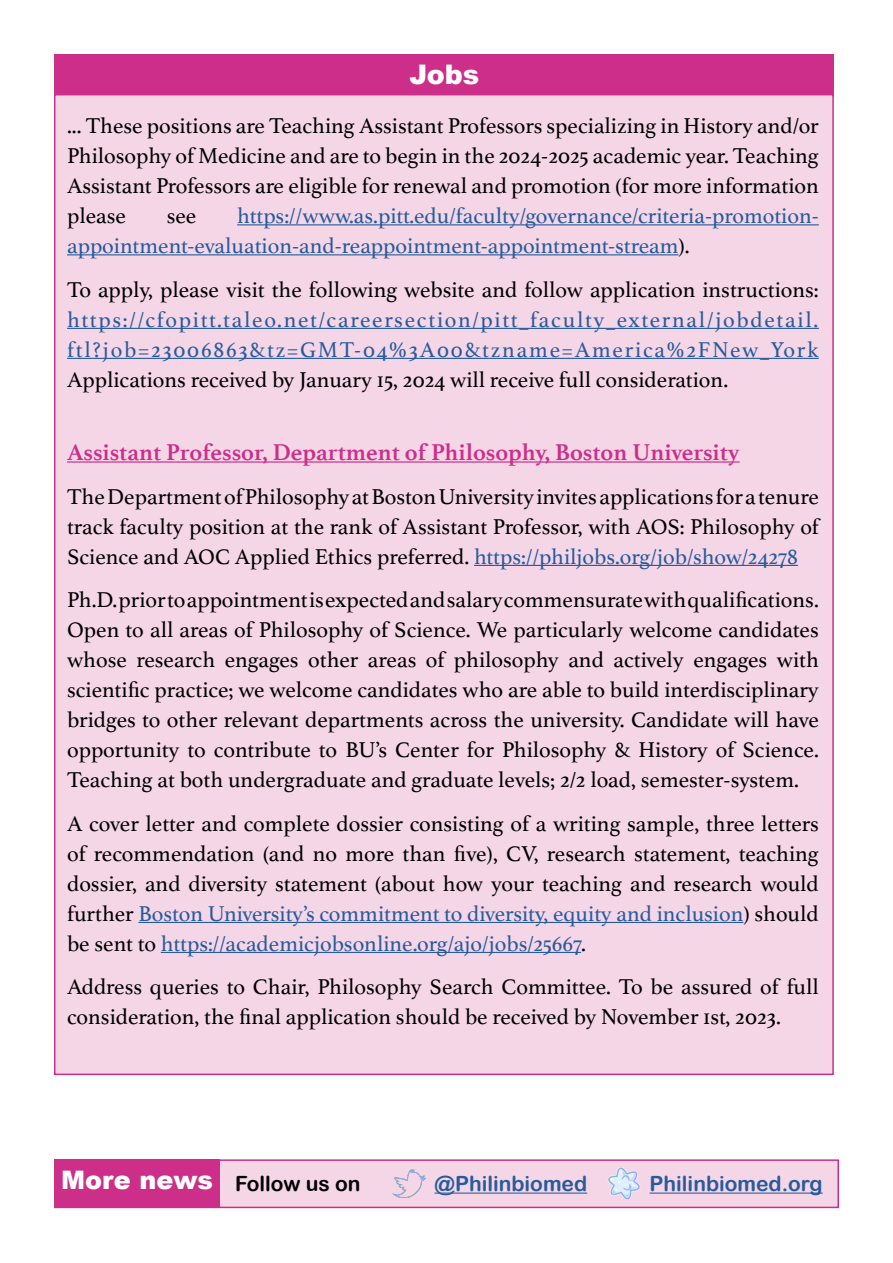
<style>
.page{position:relative;width:893px;height:1263px;background:#fff}
.page>*{position:absolute;margin:0;border:0;box-sizing:border-box;transform-origin:0 0}
.t1{font:900 27px "Arial";color:#fff}
.t2{font:700 24px "Athelas";color:#cd2e89}
.t3{font:22.5px/30px "Athelas";color:#000;text-align:justify}
.t4{font:22.5px/30px "Athelas";letter-spacing:.075em;color:#275b9b}
.t5{font:22.5px/30px "Athelas";color:#275b9b}
.t6{font:21px "Arial Rounded MT Bold";color:#275b9b}
.t7{font:21px "Arial Rounded MT Bold";color:#000}
.s1{color:#000}
.s2{color:#275b9b}
.s3{font-family:"Arial";font-weight:900;font-size:25.5px;color:#fff}
</style>
<div class="page">
<div style="left:54px;top:1159px;width:785px;height:49px;background:#f5d6e7;border:2px solid #cd2e89"></div>
<div style="left:54px;top:1159px;width:165px;height:48px;background:#cd2e89"></div>
<img style="left:393px;top:1169px;width:32px;height:28px">
<hr style="left:434px;top:1192px;width:153px;height:1px;background:#275b9b">
<img style="left:608px;top:1167px;width:32px;height:32px">
<hr style="left:650px;top:1192px;width:173px;height:1px;background:#275b9b">
<div style="left:54px;top:54px;width:780px;height:43px;background:#cd2e89"></div>
<div style="left:54px;top:94px;width:780px;height:981px;background:#f5d6e7;border:2px solid #cd2e89"></div>
<hr style="left:237px;top:224px;width:582px;height:1px;background:#275b9b">
<hr style="left:67px;top:254px;width:611px;height:1px;background:#275b9b">
<hr style="left:67px;top:328px;width:752px;height:1px;background:#275b9b">
<hr style="left:67px;top:358px;width:752px;height:1px;background:#275b9b">
<hr style="left:67px;top:461px;width:673px;height:2px;background:#cd2e89">
<hr style="left:474px;top:565px;width:324px;height:1px;background:#275b9b">
<hr style="left:138px;top:922px;width:605px;height:1px;background:#275b9b">
<hr style="left:161px;top:952px;width:420px;height:1px;background:#275b9b">
<p class="t1" style="left:410px;top:55px;width:71px">Jobs</p>
<p class="t3" style="left:67px;top:110px;width:753px">... These positions are Teaching Assistant Professors specializing in History and/or Philosophy of Medicine and are to begin in the 2024-2025 academic year. Teaching Assistant Professors are eligible for renewal and promotion (for more information please</p>
<p class="t5" style="left:67px;top:200px;width:753px;text-indent:170px">https://www.as.pitt.edu/faculty/governance/criteria-promotion&shy;appointment-evaluation-and-reappointment-appointment-stream<span class="s1">).</span></p>
<p class="t3" style="left:67px;top:274px;width:753px">To apply, please visit the following website and follow application instructions:</p>
<p class="t4" style="left:67px;top:304px;width:753px">https://cfopitt.taleo.net/careersection/pitt_faculty_external/jobdetail. ftl?job=23006863&amp;tz=GMT-04%3A00&amp;tzname=America%2FNew_York</p>
<p class="t3" style="left:67px;top:364px;width:663px">Applications received by January 15, 2024 will receive full consideration.</p>
<p class="t3" style="left:167px;top:200px;width:31px">see</p>
<p class="t2" style="left:67px;top:433px;width:674px">Assistant Professor, Department of Philosophy, Boston University</p>
<p class="t3" style="left:67px;top:481px;width:753px">The Department of Philosophy at Boston University invites applications for a tenure track faculty position at the rank of Assistant Professor, with AOS: Philosophy of Science and AOC Applied Ethics preferred. <span class="s2">https://philjobs.org/job/show/24278</span></p>
<p class="t3" style="left:67px;top:584px;width:753px">Ph.D. prior to appointment is expected and salary commensurate with qualifications.<br>Open to all areas of Philosophy of Science. We particularly welcome candidates whose research engages other areas of philosophy and actively engages with scientific practice; we welcome candidates who are able to build interdisciplinary bridges to other relevant departments across the university. Candidate will have opportunity to contribute to BU’s Center for Philosophy &amp; History of Science.<br>Teaching at both undergraduate and graduate levels; 2/2 load, semester-system.</p>
<p class="t3" style="left:67px;top:808px;width:753px">A cover letter and complete dossier consisting of a writing sample, three letters of recommendation (and no more than five), CV, research statement, teaching dossier, and diversity statement (about how your teaching and research would further <span class="s2">Boston University’s commitment to diversity, equity and inclusion</span>) should be sent to <span class="s2">https://academicjobsonline.org/ajo/jobs/25667</span>.</p>
<p class="t3" style="left:67px;top:971px;width:753px">Address queries to Chair, Philosophy Search Committee. To be assured of full consideration, the final application should be received by November 1st, 2023.</p>
<p class="t7" style="left:61px;top:1171px;width:301px"><span class="s3">More news</span> Follow us on</p>
<p class="t6" style="left:434px;top:1171px;width:154px">@Philinbiomed</p>
<p class="t6" style="left:650px;top:1171px;width:175px">Philinbiomed.org</p>
</div>
